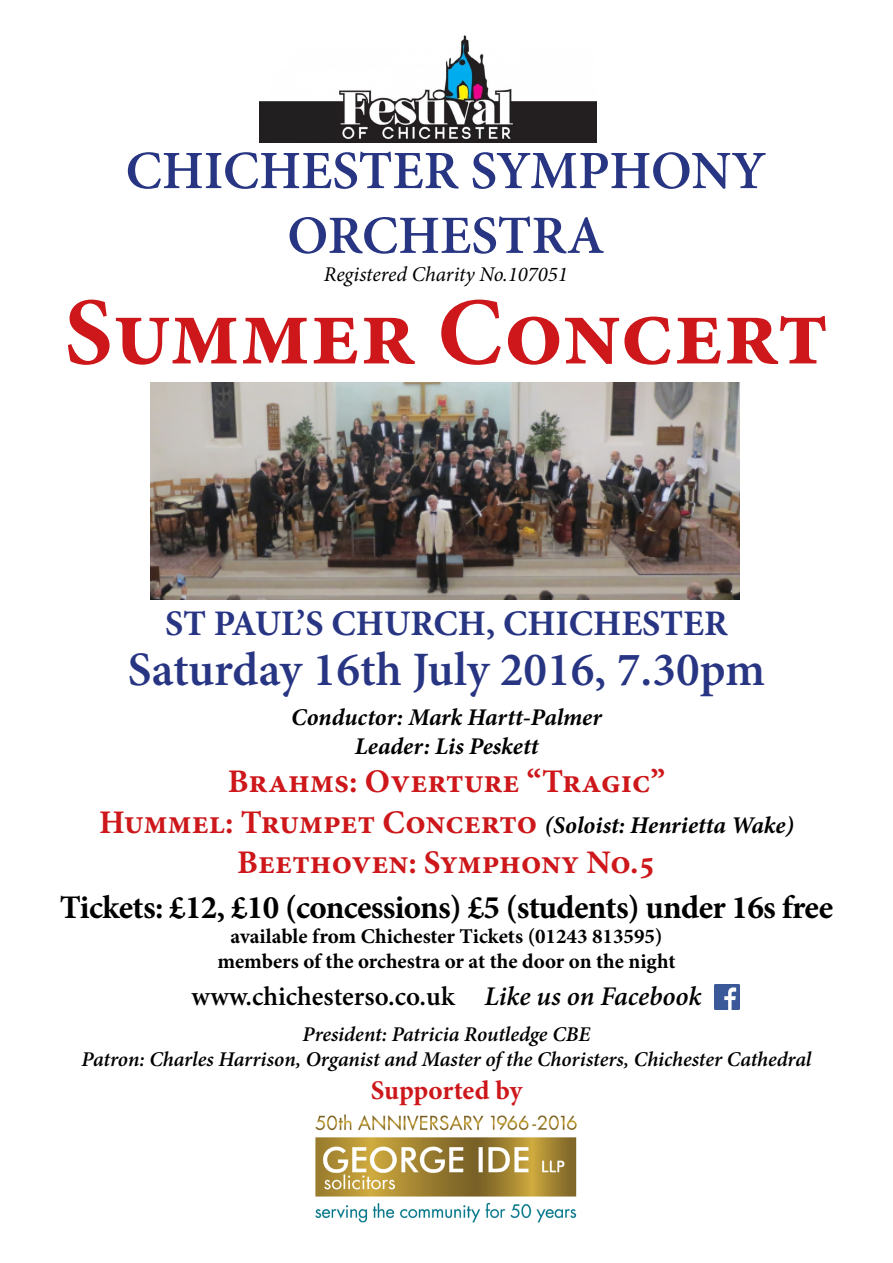
<style>
.page{position:relative;width:893px;height:1263px;background:#fff}
.page>*{position:absolute;margin:0;border:0;box-sizing:border-box;transform-origin:0 0}
.t1{font:700 96px "Minion Pro";color:#cd171a}
.t2{font:600 54px/64.8px "Minion Pro";color:#283583;text-align:center}
.t3{font:600 48px "Minion Pro";color:#283583}
.t4{font:700 36px "Minion Pro";color:#283583}
.t5{font:700 33px "Minion Pro";letter-spacing:-.02em;color:#000}
.t6{font:700 33px "Minion Pro";color:#cd171a}
.t7{font:600 27px "Minion Pro";color:#000}
.t8{font:700 27px "Minion Pro";letter-spacing:-.005em;color:#cd171a}
.t9{font:italic 700 24px/28.8px "Minion Pro";letter-spacing:-.005em;color:#000;text-align:center}
.t10{font:italic 600 21px/25.2px "Minion Pro";letter-spacing:-.005em;color:#000;text-align:center}
.t11{font:700 21px/25.2px "Minion Pro";color:#000;text-align:center}
.t12{font:italic 21px "Minion Pro";color:#000}
.s1{font-style:normal;font-size:33px;color:#cd171a}
.s2{font-style:italic}
</style>
<div class="page">
<img style="left:259px;top:36px;width:337px;height:106px">
<img style="left:150px;top:382px;width:590px;height:218px">
<img style="left:714px;top:984px;width:25px;height:26px">
<img style="left:315px;top:1114px;width:262px;height:109px">
<h2 class="t2" style="left:126px;top:138px;width:642px">CHICHESTER SYMPHONY<br>ORCHESTRA</h2>
<p class="t12" style="left:324px;top:260px;width:246px">Registered Charity No.107051</p>
<h1 class="t1" style="left:64px;top:265px;width:766px">Summer Concert</h1>
<h3 class="t4" style="left:165px;top:598px;width:564px">ST PAUL’S CHURCH, CHICHESTER</h3>
<h3 class="t3" style="left:128px;top:636px;width:638px">Saturday 16th July 2016, 7.30pm</h3>
<p class="t9" style="left:291px;top:702px;width:312px">Conductor: Mark Hartt-Palmer<br>Leader: Lis Peskett</p>
<h3 class="t6" style="left:228px;top:759px;width:439px">Brahms: Overture “Tragic”</h3>
<p class="t9" style="left:99px;top:810px;width:696px"><span class="s1">Hummel: Trumpet Concerto</span> (Soloist: Henrietta Wake)</p>
<h3 class="t6" style="left:237px;top:839px;width:420px">Beethoven: Symphony No.5</h3>
<h3 class="t5" style="left:60px;top:884px;width:775px">Tickets: £12, £10 (concessions) £5 (students) under 16s free</h3>
<p class="t11" style="left:217px;top:923px;width:460px">available from Chichester Tickets (01243 813595) members of the orchestra or at the door on the night</p>
<p class="t7" style="left:192px;top:978px;width:511px">www.chichesterso.co.uk <span class="s2">Like us on Facebook</span></p>
<p class="t10" style="left:82px;top:1021px;width:731px">President: Patricia Routledge CBE<br>Patron: Charles Harrison, Organist and Master of the Choristers, Chichester Cathedral</p>
<p class="t8" style="left:371px;top:1071px;width:154px">Supported by</p>
</div>
